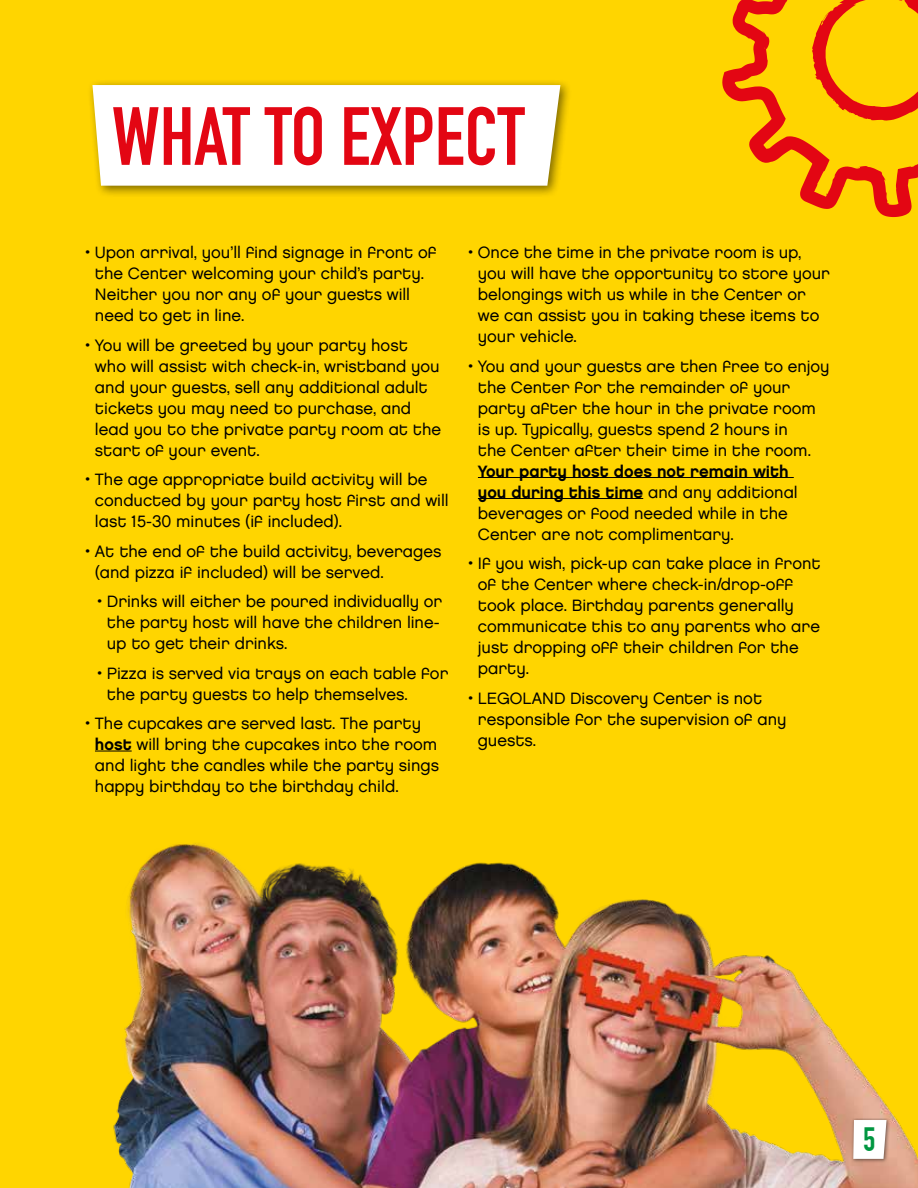
<style>
.page{position:relative;width:918px;height:1188px;background:#ffd500}
.page>*{position:absolute;margin:0;border:0;box-sizing:border-box;transform-origin:0 0}
.t1{font:700 81px "DIN Condensed";color:#e30613}
.t2{font:700 33px "DIN Condensed";color:#009641}
.t3{font:16.5px/21px "Chalet London Nineteen Eighty";color:#000}
.t4{font:16.5px/21px "Chalet New York Nineteen Eighty";color:#000}
.s1{font-family:"Chalet New York Nineteen Eighty"}
.s2{font-family:"Chalet London Nineteen Eighty"}
</style>
<div class="page">
<hr style="left:478px;top:477px;width:316px;height:1px;background:#000">
<hr style="left:478px;top:498px;width:165px;height:1px;background:#000">
<div style="left:87px;top:79px;width:485px;height:119px;background:#000;opacity:.5"></div>
<div style="left:92px;top:85px;width:468px;height:101px;background:#fff"></div>
<img style="left:95px;top:751px;width:823px;height:437px">
<svg style="left:722px;top:0;width:196px;height:217px"></svg>
<div style="left:851px;top:1118px;width:40px;height:46px;background:#000;opacity:.5"></div>
<svg style="left:853px;top:1120px;width:34px;height:39px"></svg>
<h1 class="t1" style="left:112px;top:89px;width:414px">WHAT TO EXPECT</h1>
<p class="t3" style="left:95px;top:242px;width:343px;text-indent:-10px">• Upon arrival, you’ll find signage in front of the Center welcoming your child’s party.<br>Neither you nor any of your guests will need to get in line.</p>
<p class="t3" style="left:95px;top:334px;width:348px;text-indent:-10px">• You will be greeted by your party host who will assist with check-in, wristband you and your guests, sell any additional adult tickets you may need to purchase, and lead you to the private party room at the start of your event.</p>
<p class="t3" style="left:95px;top:469px;width:355px;text-indent:-10px">• The age appropriate build activity will be conducted by your party host first and will last 15-30 minutes (if included).</p>
<p class="t3" style="left:95px;top:540px;width:348px;text-indent:-10px">• At the end of the build activity, beverages (and pizza if included) will be served.</p>
<p class="t3" style="left:107px;top:591px;width:337px;text-indent:-10px">• Drinks will either be poured individually or the party host will have the children line&shy;up to get their drinks.</p>
<p class="t3" style="left:107px;top:662px;width:343px;text-indent:-10px">• Pizza is served via trays on each table for the party guests to help themselves.</p>
<p class="t3" style="left:95px;top:713px;width:346px;text-indent:-10px">• The cupcakes are served last. The party <span class="s1">host</span> will bring the cupcakes into the room and light the candles while the party sings happy birthday to the birthday child.</p>
<p class="t3" style="left:478px;top:242px;width:354px;text-indent:-10px">• Once the time in the private room is up, you will have the opportunity to store your belongings with us while in the Center or we can assist you in taking these items to your vehicle.</p>
<p class="t3" style="left:478px;top:355px;width:353px;text-indent:-10px">• You and your guests are then free to enjoy the Center for the remainder of your party after the hour in the private room is up. Typically, guests spend 2 hours in<br>the Center after their time in the room.</p>
<p class="t4" style="left:478px;top:460px;width:321px">Your party host does not remain with you during this time <span class="s2">and any additional</span></p>
<p class="t3" style="left:478px;top:502px;width:311px">beverages or food needed while in the<br>Center are not complimentary.</p>
<p class="t3" style="left:478px;top:553px;width:344px;text-indent:-10px">• If you wish, pick-up can take place in front of the Center where check-in/drop-off took place. Birthday parents generally communicate this to any parents who are just dropping off their children for the party.</p>
<p class="t3" style="left:478px;top:687px;width:310px;text-indent:-10px">• LEGOLAND Discovery Center is not responsible for the supervision of any guests.</p>
<h2 class="t2" style="left:863px;top:1120px;width:14px">5</h2>
</div>
